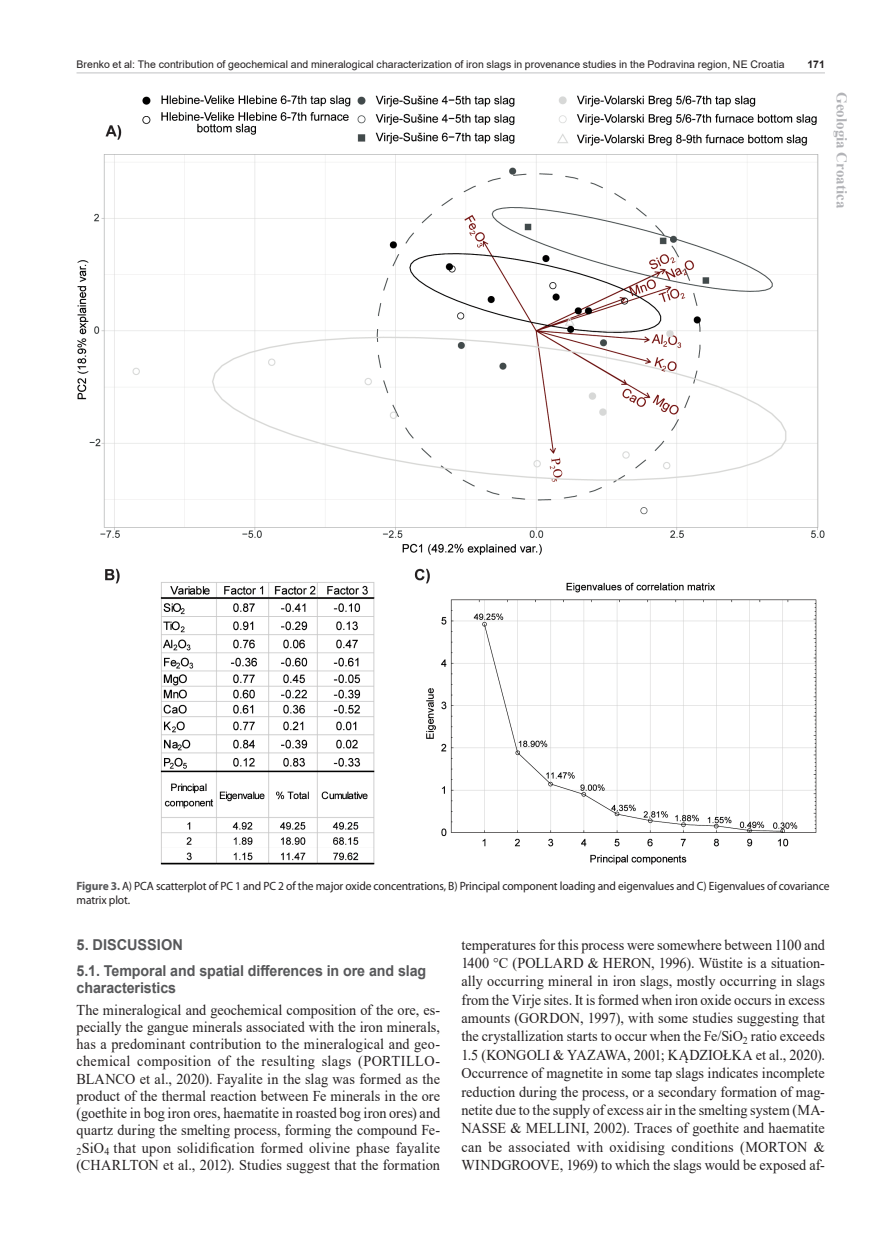
<style>
.page{position:relative;width:893px;height:1234px;background:#fff}
.page>*{position:absolute;margin:0;border:0;box-sizing:border-box;transform-origin:0 0}
.t1{font:15px/18.3px "Times New Roman";letter-spacing:.005em;color:#231f20;text-align:justify;scale:.95 1}
.t2{font:700 15px/25.8px "Arial";letter-spacing:-.005em;color:#57585a}
.t3{font:700 15px "Times New Roman";color:#b2b3b7}
.t4{font:700 15px "Arial";letter-spacing:-.005em;color:#57585a;scale:.95 1}
.t5{font:12px/14.1px "Myriad Pro";letter-spacing:-.01em;color:#231f20;scale:.96 1}
.t6{font:10.5px "Arial";letter-spacing:.005em;color:#231f20}
.t7{font:700 10.5px "Arial";color:#231f20}
.s1{font-weight:700;color:#57585a}
</style>
<div class="page">
<hr style="left:77px;top:72px;width:748px;height:1px;background:#c7c8ca">
<img style="left:77px;top:95px;width:747px;height:770px">
<p class="t6" style="left:77px;top:57px;width:710px">Brenko et al: The contribution of geochemical and mineralogical characterization of iron slags in provenance studies in the Podravina region, NE Croatia</p>
<p class="t7" style="left:807px;top:57px;width:19px">171</p>
<p class="t3" style="left:853px;top:92px;width:118px;rotate:90deg">Geologia Croatica</p>
<p class="t5" style="left:77px;top:878px;width:786px"><span class="s1">Figure 3.</span> A) PCA scatterplot of PC 1 and PC 2 of the major oxide concentrations, B) Principal component loading and eigenvalues and C) Eigenvalues of covariance matrix plot.</p>
<p class="t2" style="left:77px;top:931px;width:351px">5. DISCUSSION<br>5.1. Temporal and spatial differences in ore and slag</p>
<p class="t4" style="left:77px;top:977px;width:106px">characteristics</p>
<p class="t1" style="left:77px;top:1000px;width:384px;line-height:17.2px">The mineralogical and geochemical composition of the ore, es&shy;pecially the gangue minerals associated with the iron minerals, has a predominant contribution to the mineralogical and geo&shy;chemical composition of the resulting slags (PORTILLO-BLANCO et al., 2020). Fayalite in the slag was formed as the product of the thermal reaction between Fe minerals in the ore (goethite in bog iron ores, haematite in roasted bog iron ores) and quartz during the smelting process, forming the compound Fe-<sub>2</sub>SiO<sub>4</sub> that upon solidification formed olivine phase fayalite (CHARLTON et al., 2012). Studies suggest that the formation</p>
<p class="t1" style="left:461px;top:934px;width:384px">temperatures for this process were somewhere between 1100 and 1400 °C (POLLARD &amp; HERON, 1996). Wüstite is a situation&shy;ally occurring mineral in iron slags, mostly occurring in slags from the Virje sites. It is formed when iron oxide occurs in excess amounts (GORDON, 1997), with some studies suggesting that the crystallization starts to occur when the Fe/SiO<sub>2</sub> ratio exceeds 1.5 (KONGOLI &amp; YAZAWA, 2001; KĄDZIOŁKA et al., 2020).<br>Occurrence of magnetite in some tap slags indicates incomplete reduction during the process, or a secondary formation of mag&shy;netite due to the supply of excess air in the smelting system (MA-NASSE &amp; MELLINI, 2002). Traces of goethite and haematite can be associated with oxidising conditions (MORTON &amp; WINDGROOVE, 1969) to which the slags would be exposed af-</p>
</div>
